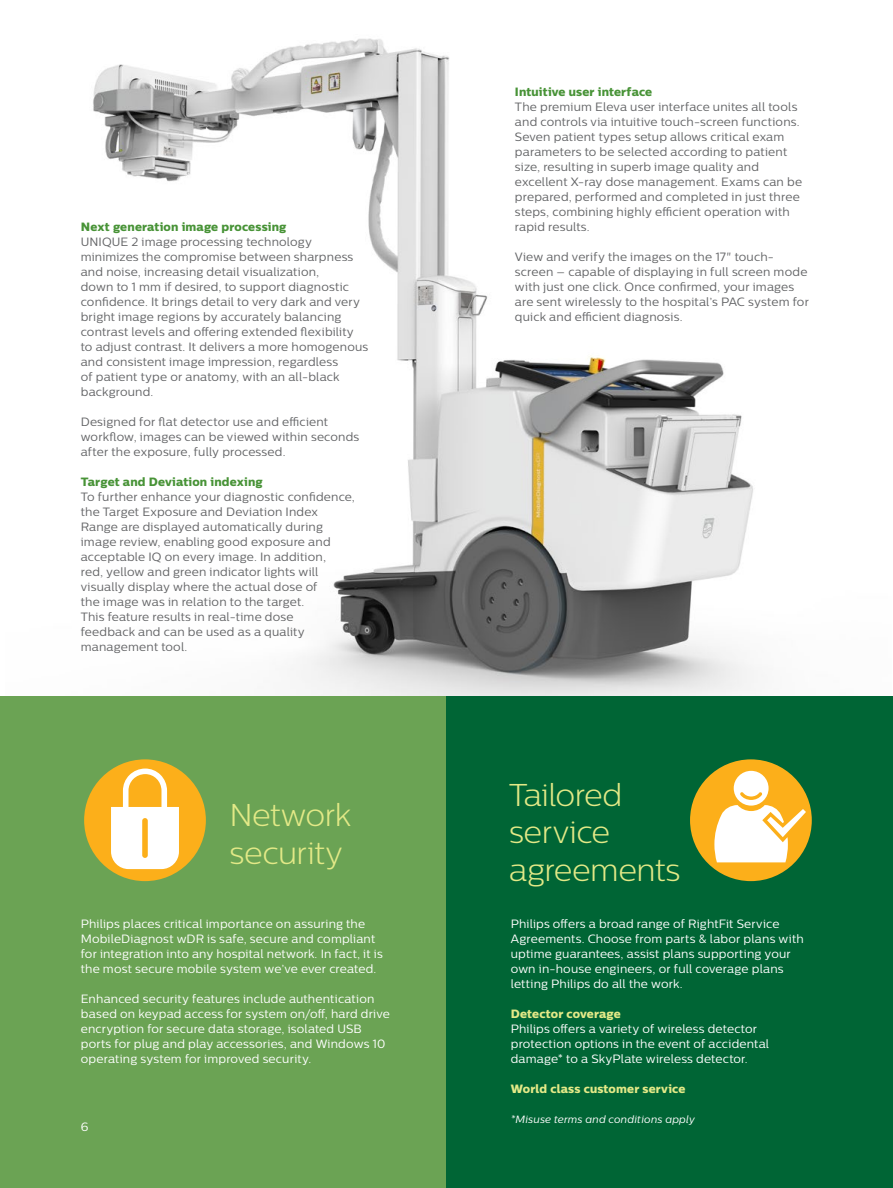
<style>
.page{position:relative;width:893px;height:1188px;background:#fff}
.page>*{position:absolute;margin:0;border:0;box-sizing:border-box;transform-origin:0 0}
.t1{font:300 31.5px/37.5px "Centrale Sans";letter-spacing:-.015em;color:#e3e987}
.t2{font:12px/15px "Centrale Sans";letter-spacing:.015em;color:#636466}
.t3{font:12px/15px "Centrale Sans";letter-spacing:.015em;color:#fff}
.t4{font:12px "Centrale Sans X Bold";letter-spacing:.01em;color:#489337}
.t5{font:12px "Centrale Sans X Bold";letter-spacing:.015em;color:#e3e987}
.t6{font:italic 10.5px "Centrale Sans";letter-spacing:.02em;color:#fff}
</style>
<div class="page">
<img style="left:5px;top:38px;width:887px;height:659px">
<div style="left:0;top:697px;width:446px;height:491px;background:#6ba354"></div>
<div style="left:446px;top:697px;width:447px;height:491px;background:#006535"></div>
<div style="left:690px;top:759px;width:122px;height:122px;background:#fcaf1a;border-radius:50%"></div>
<svg style="left:714px;top:771px;width:92px;height:91px"></svg>
<div style="left:84px;top:759px;width:122px;height:122px;background:#fcaf1a;border-radius:50%"></div>
<svg style="left:111px;top:768px;width:68px;height:101px"></svg>
<p class="t4" style="left:81px;top:219px;width:207px">Next generation image processing</p>
<p class="t2" style="left:81px;top:234px;width:289px">UNIQUE 2 image processing technology minimizes the compromise between sharpness and noise, increasing detail visualization,<br>down to 1 mm if desired, to support diagnostic confidence. It brings detail to very dark and very bright image regions by accurately balancing contrast levels and offering extended flexibility to adjust contrast. It delivers a more homogenous and consistent image impression, regardless<br>of patient type or anatomy, with an all-black background.</p>
<p class="t2" style="left:81px;top:414px;width:280px">Designed for flat detector use and efficient workflow, images can be viewed within seconds after the exposure, fully processed.</p>
<p class="t4" style="left:81px;top:474px;width:183px">Target and Deviation indexing</p>
<p class="t2" style="left:81px;top:489px;width:276px">To further enhance your diagnostic confidence, the Target Exposure and Deviation Index Range are displayed automatically during image review, enabling good exposure and acceptable IQ on every image. In addition,<br>red, yellow and green indicator lights will visually display where the actual dose of<br>the image was in relation to the target.<br>This feature results in real-time dose<br>feedback and can be used as a quality management tool.</p>
<h1 class="t1" style="left:230px;top:796px;width:123px">Network security</h1>
<p class="t3" style="left:81px;top:916px;width:303px">Philips places critical importance on assuring the MobileDiagnost wDR is safe, secure and compliant for integration into any hospital network. In fact, it is the most secure mobile system we’ve ever created.</p>
<p class="t3" style="left:81px;top:991px;width:311px">Enhanced security features include authentication based on keypad access for system on/off, hard drive encryption for secure data storage, isolated USB ports for plug and play accessories, and Windows 10 operating system for improved security.</p>
<p class="t3" style="left:81px;top:1119px;width:9px">6</p>
<p class="t4" style="left:515px;top:84px;width:139px">Intuitive user interface</p>
<p class="t2" style="left:515px;top:99px;width:289px">The premium Eleva user interface unites all tools and controls via intuitive touch-screen functions.<br>Seven patient types setup allows critical exam parameters to be selected according to patient size, resulting in superb image quality and excellent X-ray dose management. Exams can be prepared, performed and completed in just three steps, combining highly efficient operation with rapid results.</p>
<p class="t2" style="left:515px;top:249px;width:295px">View and verify the images on the 17" touch&shy;screen – capable of displaying in full screen mode with just one click. Once confirmed, your images are sent wirelessly to the hospital’s PAC system for quick and efficient diagnosis.</p>
<h1 class="t1" style="left:509px;top:776px;width:173px">Tailored service agreements</h1>
<p class="t3" style="left:511px;top:916px;width:294px">Philips offers a broad range of RightFit Service Agreements. Choose from parts &amp; labor plans with uptime guarantees, assist plans supporting your own in-house engineers, or full coverage plans letting Philips do all the work.</p>
<p class="t5" style="left:511px;top:1007px;width:112px">Detector coverage</p>
<p class="t3" style="left:511px;top:1021px;width:260px">Philips offers a variety of wireless detector protection options in the event of accidental damage* to a SkyPlate wireless detector.</p>
<p class="t5" style="left:511px;top:1082px;width:176px">World class customer service</p>
<p class="t6" style="left:511px;top:1114px;width:186px">*Misuse terms and conditions apply</p>
</div>
